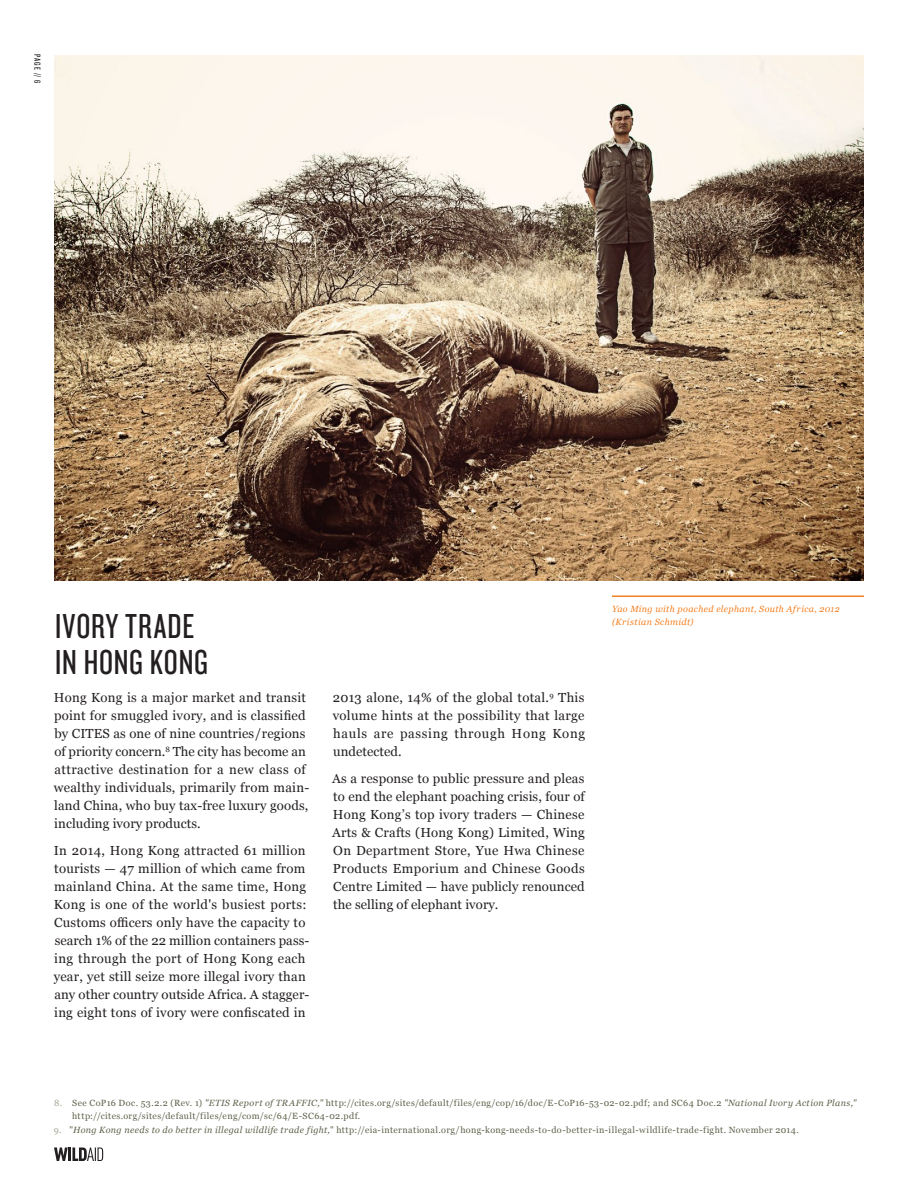
<style>
.page{position:relative;width:918px;height:1188px;background:#fff}
.page>*{position:absolute;margin:0;border:0;box-sizing:border-box;transform-origin:0 0}
.t1{font:36px/36px "Knockout 28 Junior Feathrwt";letter-spacing:.02em;color:#231f20}
.t2{font:13.2px/18px "Georgia";letter-spacing:.015em;color:#231f20}
.t3{font:9px/13.5px "Georgia";letter-spacing:.045em;color:#60614b}
.t4{font:italic 9px/13.5px "Georgia";letter-spacing:.04em;color:#f58021}
.t5{font:9px "Knockout 28 Junior Feathrwt";color:#231f20}
.s1{color:#a6a698}
.s2{font-style:italic}
</style>
<div class="page">
<svg style="left:54px;top:1148px;width:49px;height:13px"></svg>
<img style="left:54px;top:56px;width:810px;height:524px">
<hr style="left:612px;top:596px;width:252px;height:1px;background:#f58021">
<p class="t5" style="left:43px;top:54px;width:30px;rotate:90deg">PAGE // 6</p>
<h1 class="t1" style="left:55px;top:607px;width:154px">IVORY TRADE<br>IN HONG KONG</h1>
<p class="t2" style="left:54px;top:688px;width:257px">Hong Kong is a major market and transit point for smuggled ivory, and is classified by CITES as one of nine countries/regions of priority concern.<sup>8</sup> The city has become an attractive destination for a new class of wealthy individuals, primarily from main&shy;land China, who buy tax-free luxury goods, including ivory products.</p>
<p class="t2" style="left:54px;top:841px;width:257px">In 2014, Hong Kong attracted 61 million tourists — 47 million of which came from mainland China. At the same time, Hong Kong is one of the world's busiest ports:<br>Customs officers only have the capacity to search 1% of the 22 million containers pass&shy;ing through the port of Hong Kong each year, yet still seize more illegal ivory than any other country outside Africa. A stagger&shy;ing eight tons of ivory were confiscated in</p>
<p class="t2" style="left:333px;top:688px;width:254px;text-align:justify">2013 alone, 14% of the global total.<sup>9</sup> This volume hints at the possibility that large hauls are passing through Hong Kong undetected.</p>
<p class="t2" style="left:332px;top:769px;width:254px;text-align:justify">As a response to public pressure and pleas to end the elephant poaching crisis, four of Hong Kong’s top ivory traders — Chinese Arts &amp; Crafts (Hong Kong) Limited, Wing On Department Store, Yue Hwa Chinese Products Emporium and Chinese Goods Centre Limited — have publicly renounced the selling of elephant ivory.</p>
<p class="t4" style="left:612px;top:602px;width:229px">Yao Ming with poached elephant, South Africa, 2012 (Kristian Schmidt)</p>
<p class="t3" style="left:72px;top:1096px;width:786px;text-indent:-18px"><span class="s1">8.</span> See CoP16 Doc. 53.2.2 (Rev. 1) <span class="s2">"ETIS Report of TRAFFIC,"</span> http://cites.org/sites/default/files/eng/cop/16/doc/E-CoP16-53-02-02.pdf; and SC64 Doc.2 <span class="s2">"National Ivory Action Plans," </span>http://cites.org/sites/default/files/eng/com/sc/64/E-SC64-02.pdf.</p>
<p class="t3" style="left:54px;top:1123px;width:747px"><span class="s1">9.</span> "<span class="s2">Hong Kong needs to do better in illegal wildlife trade fight,</span>" http://eia-international.org/hong-kong-needs-to-do-better-in-illegal-wildlife-trade-fight. November 2014.</p>
</div>
